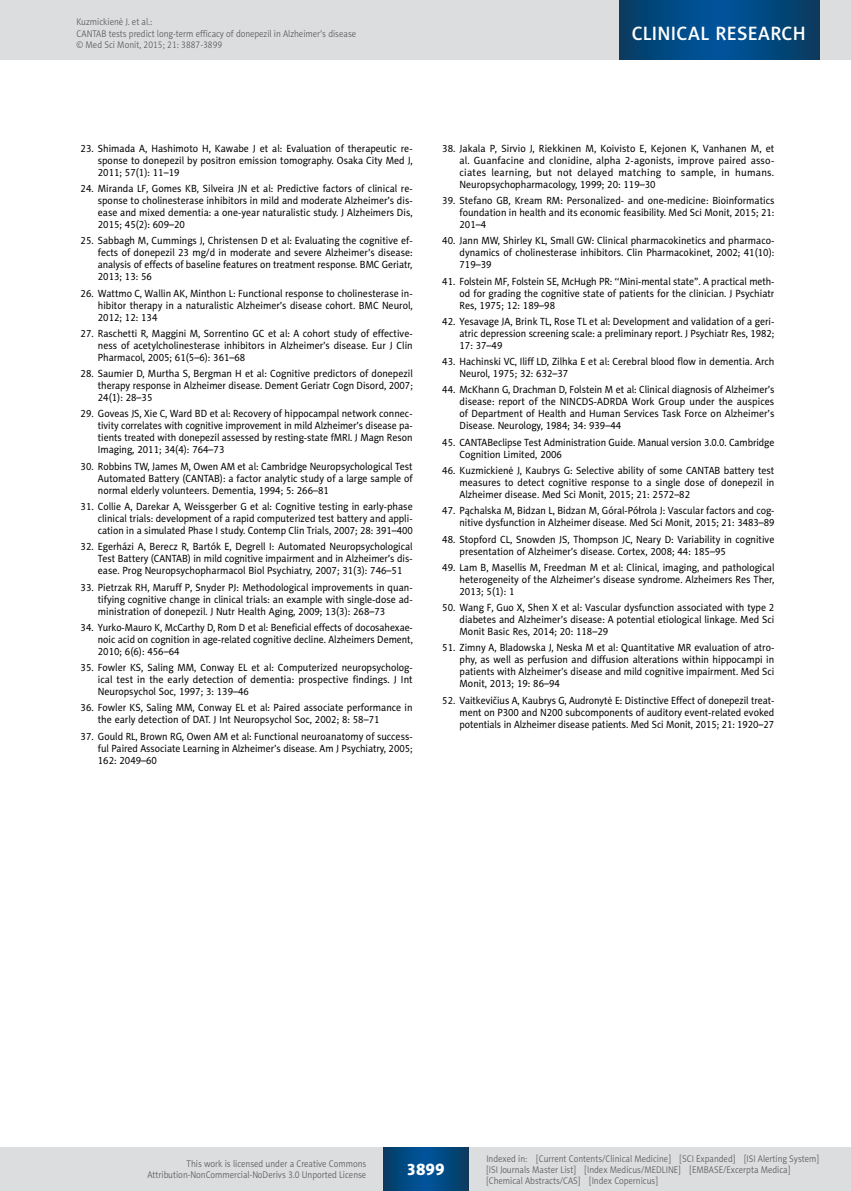
<style>
.page{position:relative;width:851px;height:1191px;background:#fff}
.page>*{position:absolute;margin:0;border:0;box-sizing:border-box;transform-origin:0 0}
.t1{font:19.5px "Naomi Sans EFN Medium";letter-spacing:.015em;color:#fff}
.t2{font:16.5px "Naomi Sans EFN Heavy";color:#fff}
.t3{font:10.5px/12px "Naomi Sans EFN";color:#000;text-align:justify;scale:.95 1}
.t4{font:10.5px/12px "Naomi Sans EFN";color:#000;text-align:justify;scale:.94 1}
.t5{font:10.5px/12px "Naomi Sans EFN";color:#000;text-align:justify;scale:.96 1}
.t6{font:9.75px/11.2px "Naomi Sans EFN Light";color:#58595b;scale:.9 1}
</style>
<div class="page">
<div style="left:0;top:1148px;width:850px;height:43px;background:#dcddde"></div>
<svg style="left:383px;top:1147px;width:85px;height:43px;background:#02487f"></svg>
<div style="left:0;top:0;width:850px;height:60px;background:#dcddde"></div>
<svg style="left:619px;top:0;width:200px;height:60px;background:#02487f"></svg>
<p class="t6" style="left:77px;top:16px;width:312px">Kuzmickienė J. et al.:<br>CANTAB tests predict long-term efficacy of donepezil in Alzheimer’s disease © Med Sci Monit, 2015; 21: 3887-3899</p>
<h1 class="t1" style="left:631px;top:22px;width:175px">CLINICAL RESEARCH</h1>
<p class="t3" style="left:98px;top:142px;width:333px;text-indent:-17px">23. Shimada A, Hashimoto H, Kawabe J et al: Evaluation of therapeutic re&shy;sponse to donepezil by positron emission tomography. Osaka City Med J, 2011; 57(1): 11–19</p>
<p class="t3" style="left:98px;top:183px;width:333px;text-indent:-17px">24. Miranda LF, Gomes KB, Silveira JN et al: Predictive factors of clinical re&shy;sponse to cholinesterase inhibitors in mild and moderate Alzheimer’s dis&shy;ease and mixed dementia: a one-year naturalistic study. J Alzheimers Dis, 2015; 45(2): 609–20</p>
<p class="t3" style="left:98px;top:235px;width:333px;text-indent:-17px">25. Sabbagh M, Cummings J, Christensen D et al: Evaluating the cognitive ef&shy;fects of donepezil 23 mg/d in moderate and severe Alzheimer’s disease: analysis of effects of baseline features on treatment response. BMC Geriatr, 2013; 13: 56</p>
<p class="t3" style="left:98px;top:287px;width:333px;text-indent:-17px">26. Wattmo C, Wallin AK, Minthon L: Functional response to cholinesterase in&shy;hibitor therapy in a naturalistic Alzheimer’s disease cohort. BMC Neurol, 2012; 12: 134</p>
<p class="t3" style="left:98px;top:327px;width:333px;text-indent:-17px">27. Raschetti R, Maggini M, Sorrentino GC et al: A cohort study of effective&shy;ness of acetylcholinesterase inhibitors in Alzheimer’s disease. Eur J Clin Pharmacol, 2005; 61(5–6): 361–68</p>
<p class="t3" style="left:98px;top:368px;width:333px;text-indent:-17px">28. Saumier D, Murtha S, Bergman H et al: Cognitive predictors of donepezil therapy response in Alzheimer disease. Dement Geriatr Cogn Disord, 2007; 24(1): 28–35</p>
<p class="t3" style="left:98px;top:408px;width:333px;text-indent:-17px">29. Goveas JS, Xie C, Ward BD et al: Recovery of hippocampal network connec&shy;tivity correlates with cognitive improvement in mild Alzheimer’s disease pa&shy;tients treated with donepezil assessed by resting-state fMRI. J Magn Reson Imaging, 2011; 34(4): 764–73</p>
<p class="t3" style="left:98px;top:460px;width:333px;text-indent:-17px">30. Robbins TW, James M, Owen AM et al: Cambridge Neuropsychological Test Automated Battery (CANTAB): a factor analytic study of a large sample of normal elderly volunteers. Dementia, 1994; 5: 266–81</p>
<p class="t3" style="left:98px;top:500px;width:333px;text-indent:-17px">31. Collie A, Darekar A, Weissgerber G et al: Cognitive testing in early-phase clinical trials: development of a rapid computerized test battery and appli&shy;cation in a simulated Phase I study. Contemp Clin Trials, 2007; 28: 391–400</p>
<p class="t3" style="left:98px;top:541px;width:333px;text-indent:-17px">32. Egerházi A, Berecz R, Bartók E, Degrell I: Automated Neuropsychological Test Battery (CANTAB) in mild cognitive impairment and in Alzheimer’s dis&shy;ease. Prog Neuropsychopharmacol Biol Psychiatry, 2007; 31(3): 746–51</p>
<p class="t3" style="left:98px;top:581px;width:333px;text-indent:-17px">33. Pietrzak RH, Maruff P, Snyder PJ: Methodological improvements in quan&shy;tifying cognitive change in clinical trials: an example with single-dose ad&shy;ministration of donepezil. J Nutr Health Aging, 2009; 13(3): 268–73</p>
<p class="t4" style="left:98px;top:621px;width:336px;text-indent:-17px">34. Yurko-Mauro K, McCarthy D, Rom D et al: Beneficial effects of docosahexae&shy;noic acid on cognition in age-related cognitive decline. Alzheimers Dement, 2010; 6(6): 456–64</p>
<p class="t3" style="left:98px;top:661px;width:333px;text-indent:-17px">35. Fowler KS, Saling MM, Conway EL et al: Computerized neuropsycholog&shy;ical test in the early detection of dementia: prospective findings. J Int Neuropsychol Soc, 1997; 3: 139–46</p>
<p class="t3" style="left:98px;top:702px;width:333px;text-indent:-17px">36. Fowler KS, Saling MM, Conway EL et al: Paired associate performance in the early detection of DAT. J Int Neuropsychol Soc, 2002; 8: 58–71</p>
<p class="t3" style="left:98px;top:730px;width:333px;text-indent:-17px">37. Gould RL, Brown RG, Owen AM et al: Functional neuroanatomy of success&shy;ful Paired Associate Learning in Alzheimer’s disease. Am J Psychiatry, 2005; 162: 2049–60</p>
<p class="t5" style="left:459px;top:142px;width:329px;text-indent:-17px">38. Jakala P, Sirvio J, Riekkinen M, Koivisto E, Kejonen K, Vanhanen M, et al. Guanfacine and clonidine, alpha 2-agonists, improve paired asso&shy;ciates learning, but not delayed matching to sample, in humans.<br>Neuropsychopharmacology, 1999; 20: 119–30</p>
<p class="t3" style="left:459px;top:195px;width:333px;text-indent:-17px">39. Stefano GB, Kream RM: Personalized- and one-medicine: Bioinformatics foundation in health and its economic feasibility. Med Sci Monit, 2015; 21:<br>201–4</p>
<p class="t3" style="left:459px;top:235px;width:333px;text-indent:-17px">40. Jann MW, Shirley KL, Small GW: Clinical pharmacokinetics and pharmaco&shy;dynamics of cholinesterase inhibitors. Clin Pharmacokinet, 2002; 41(10):<br>719–39</p>
<p class="t4" style="left:459px;top:275px;width:336px;text-indent:-17px">41. Folstein MF, Folstein SE, McHugh PR: ‘‘Mini-mental state”. A practical meth&shy;od for grading the cognitive state of patients for the clinician. J Psychiatr Res, 1975; 12: 189–98</p>
<p class="t3" style="left:459px;top:315px;width:333px;text-indent:-17px">42. Yesavage JA, Brink TL, Rose TL et al: Development and validation of a geri&shy;atric depression screening scale: a preliminary report. J Psychiatr Res, 1982; 17: 37–49</p>
<p class="t3" style="left:459px;top:356px;width:333px;text-indent:-17px">43. Hachinski VC, Iliff LD, Zilhka E et al: Cerebral blood flow in dementia. Arch<br>Neurol, 1975; 32: 632–37</p>
<p class="t4" style="left:459px;top:384px;width:336px;text-indent:-17px">44. McKhann G, Drachman D, Folstein M et al: Clinical diagnosis of Alzheimer’s disease: report of the NINCDS-ADRDA Work Group under the auspices of Department of Health and Human Services Task Force on Alzheimer’s Disease. Neurology, 1984; 34: 939–44</p>
<p class="t4" style="left:459px;top:436px;width:336px;text-indent:-17px">45. CANTABeclipse Test Administration Guide. Manual version 3.0.0. Cambridge<br>Cognition Limited, 2006</p>
<p class="t3" style="left:459px;top:464px;width:333px;text-indent:-17px">46. Kuzmickienė J, Kaubrys G: Selective ability of some CANTAB battery test measures to detect cognitive response to a single dose of donepezil in Alzheimer disease. Med Sci Monit, 2015; 21: 2572–82</p>
<p class="t3" style="left:442px;top:505px;width:351px;text-align:right">47. Pąchalska M, Bidzan L, Bidzan M, Góral-Półrola J: Vascular factors and cog&shy;nitive dysfunction in Alzheimer disease. Med Sci Monit, 2015; 21: 3483–89</p>
<p class="t3" style="left:459px;top:533px;width:333px;text-indent:-17px">48. Stopford CL, Snowden JS, Thompson JC, Neary D: Variability in cognitive presentation of Alzheimer’s disease. Cortex, 2008; 44: 185–95</p>
<p class="t3" style="left:459px;top:561px;width:333px;text-indent:-17px">49. Lam B, Masellis M, Freedman M et al: Clinical, imaging, and pathological heterogeneity of the Alzheimer’s disease syndrome. Alzheimers Res Ther, 2013; 5(1): 1</p>
<p class="t3" style="left:459px;top:601px;width:333px;text-indent:-17px">50. Wang F, Guo X, Shen X et al: Vascular dysfunction associated with type 2 diabetes and Alzheimer’s disease: A potential etiological linkage. Med Sci Monit Basic Res, 2014; 20: 118–29</p>
<p class="t3" style="left:459px;top:642px;width:333px;text-indent:-17px">51. Zimny A, Bladowska J, Neska M et al: Quantitative MR evaluation of atro&shy;phy, as well as perfusion and diffusion alterations within hippocampi in patients with Alzheimer’s disease and mild cognitive impairment. Med Sci Monit, 2013; 19: 86–94</p>
<p class="t4" style="left:459px;top:694px;width:336px;text-indent:-17px">52. Vaitkevičius A, Kaubrys G, Audronytė E: Distinctive Effect of donepezil treat&shy;ment on P300 and N200 subcomponents of auditory event-related evoked potentials in Alzheimer disease patients. Med Sci Monit, 2015; 21: 1920–27</p>
<p class="t6" style="left:147px;top:1158px;width:245px;text-align:right">This work is licensed under a Creative Commons<br>Attribution-NonCommercial-NoDerivs 3.0 Unported License</p>
<h2 class="t2" style="left:406px;top:1159px;width:40px">3899</h2>
<p class="t6" style="left:486px;top:1152px;width:371px">Indexed in: [Current Contents/Clinical Medicine] [SCI Expanded] [ISI Alerting System] [ISI Journals Master List] [Index Medicus/MEDLINE] [EMBASE/Excerpta Medica] [Chemical Abstracts/CAS] [Index Copernicus]</p>
</div>
